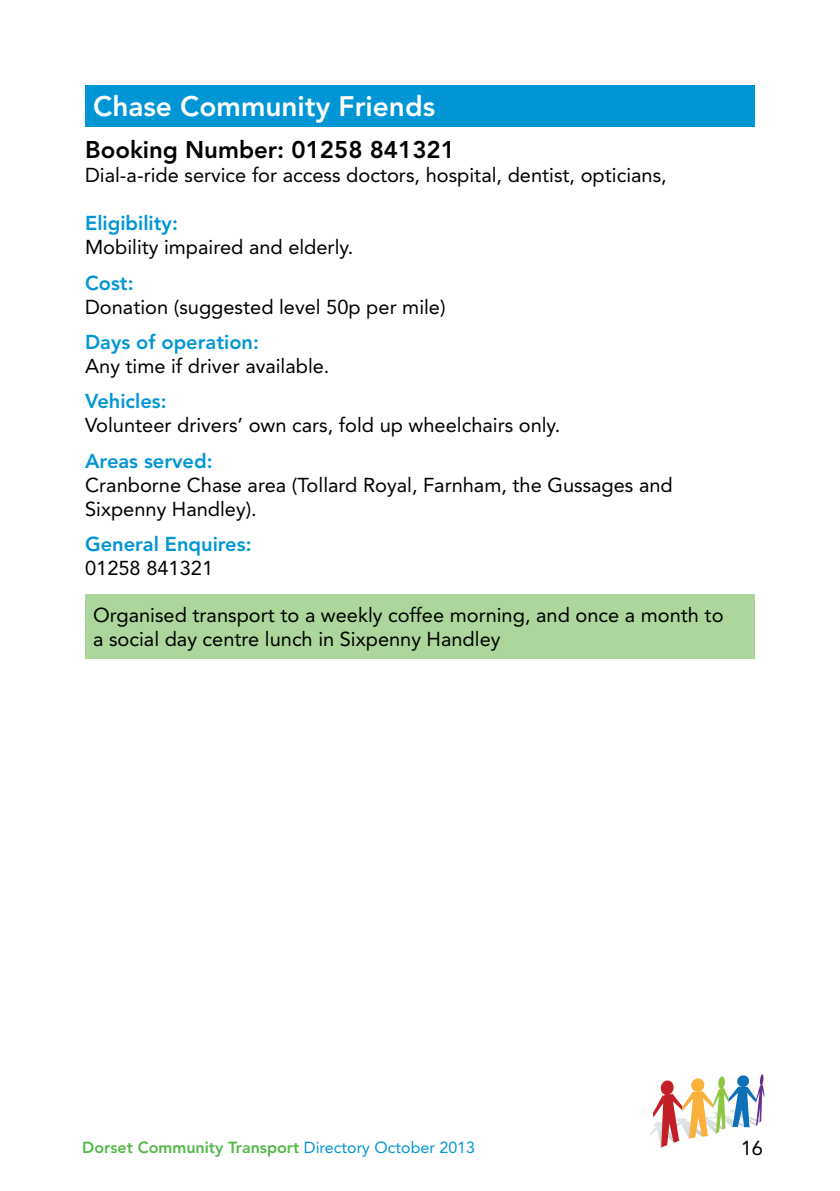
<style>
.page{position:relative;width:840px;height:1191px;background:#fff}
.page>*{position:absolute;margin:0;border:0;box-sizing:border-box;transform-origin:0 0}
.t1{font:800 28px "Avenir";color:#fff}
.t2{font:800 24px "Avenir";color:#000}
.t3{font:20px/24px "Avenir";color:#000}
.t4{font:800 20px "Avenir";color:#0096d6}
.t5{font:800 16px "Avenir";color:#54b948}
.s1{font-weight:400;color:#0096d6}
</style>
<div class="page">
<svg style="left:650px;top:1074px;width:114px;height:73px"></svg>
<div style="left:85px;top:85px;width:669px;height:41px;background:#0096d6"></div>
<div style="left:85px;top:594px;width:669px;height:65px;background:#acd69c"></div>
<h1 class="t1" style="left:93px;top:90px;width:343px">Chase Community Friends</h1>
<p class="t2" style="left:85px;top:136px;width:371px">Booking Number: 01258 841321</p>
<p class="t3" style="left:85px;top:164px;width:582px">Dial-a-ride service for access doctors, hospital, dentist, opticians,</p>
<p class="t4" style="left:85px;top:212px;width:94px">Eligibility:</p>
<p class="t3" style="left:85px;top:236px;width:269px">Mobility impaired and elderly.</p>
<p class="t4" style="left:85px;top:271px;width:50px">Cost:</p>
<p class="t3" style="left:85px;top:295px;width:362px">Donation (suggested level 50p per mile)</p>
<p class="t4" style="left:85px;top:330px;width:175px">Days of operation:</p>
<p class="t3" style="left:85px;top:354px;width:246px">Any time if driver available.</p>
<p class="t4" style="left:85px;top:390px;width:83px">Vehicles:</p>
<p class="t3" style="left:85px;top:414px;width:476px">Volunteer drivers’ own cars, fold up wheelchairs only.</p>
<p class="t4" style="left:85px;top:449px;width:129px">Areas served:</p>
<p class="t3" style="left:85px;top:473px;width:589px">Cranborne Chase area (Tollard Royal, Farnham, the Gussages and<br>Sixpenny Handley).</p>
<p class="t4" style="left:85px;top:532px;width:168px">General Enquires:</p>
<p class="t3" style="left:85px;top:556px;width:129px">01258 841321</p>
<p class="t3" style="left:93px;top:603px;width:631px">Organised transport to a weekly coffee morning, and once a month to a social day centre lunch in Sixpenny Handley</p>
<p class="t5" style="left:82px;top:1138px;width:394px">Dorset Community Transport <span class="s1">Directory October 2013</span></p>
<p class="t3" style="left:740px;top:1136px;width:24px">16</p>
</div>
